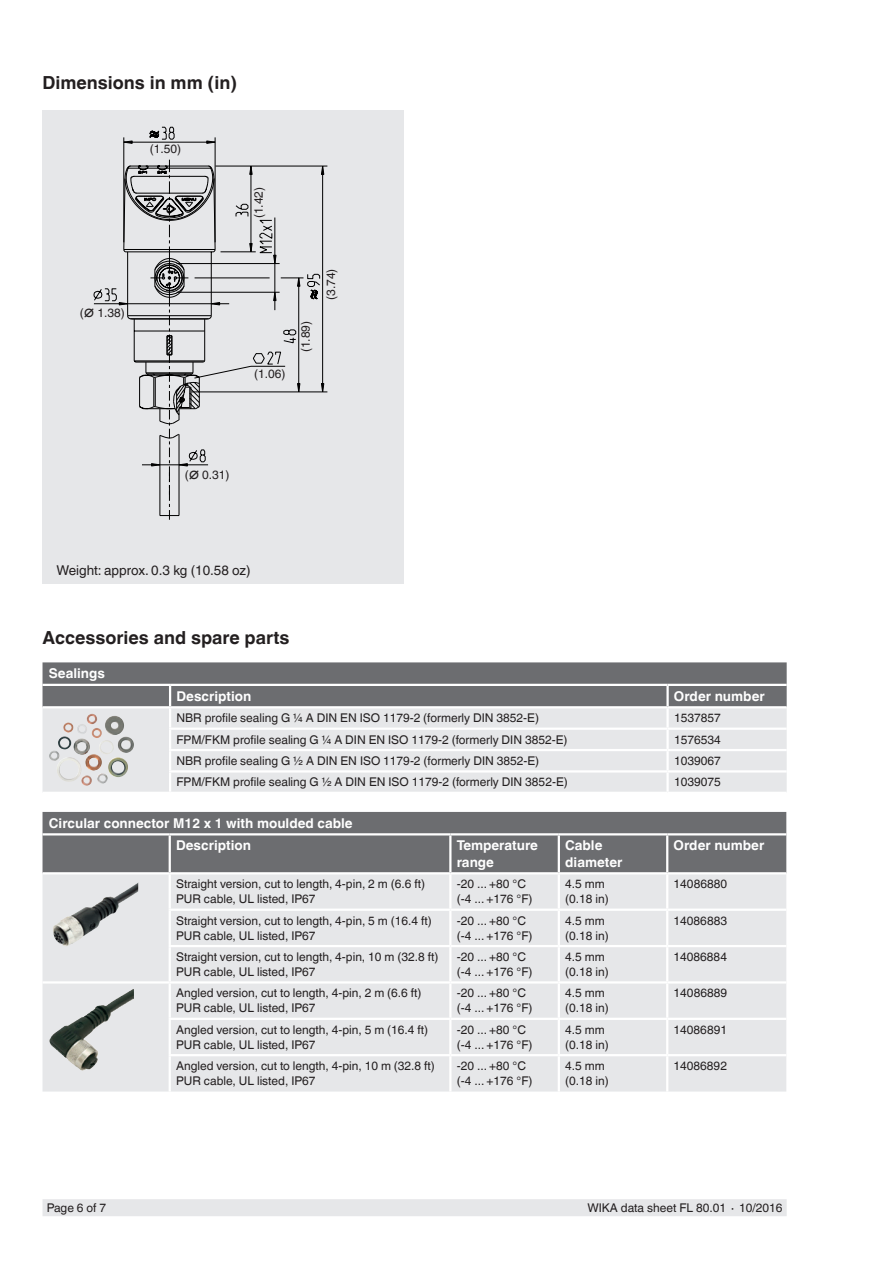
<style>
.page{position:relative;width:893px;height:1263px;background:#fff}
.page>*{position:absolute;margin:0;border:0;box-sizing:border-box;transform-origin:0 0}
.t1{font:700 18px "Helvetica World";color:#231f20}
.t2{font:700 13.5px/16.5px "Helvetica World";color:#fff}
.t3{font:13.5px "Helvetica World";color:#231f20}
.t4{font:12px/15px "Helvetica World";color:#231f20}
.s1{font-weight:700}
</style>
<div class="page">
<div style="left:43px;top:1199px;width:744px;height:17px;background:#e6e7e9"></div>
<div style="left:43px;top:110px;width:361px;height:474px;background:#e6e7e9"></div>
<div style="left:43px;top:770px;width:744px;height:22px;background:#e6e7e9"></div>
<svg style="left:43px;top:662px;width:744px;height:108px;background:#b6b7b9"></svg>
<hr style="left:668px;top:749px;width:119px;height:2px;background:#fff">
<hr style="left:666px;top:751px;width:3px;height:19px;background:#fff">
<hr style="left:169px;top:770px;width:499px;height:2px;background:#fff">
<hr style="left:169px;top:772px;width:2px;height:20px;background:#fff">
<hr style="left:668px;top:770px;width:119px;height:2px;background:#fff">
<hr style="left:666px;top:772px;width:3px;height:20px;background:#fff">
<img style="left:49px;top:714px;width:85px;height:56px">
<div style="left:43px;top:812px;width:743px;height:60px;background:#6c6d70"></div>
<div style="left:43px;top:874px;width:743px;height:217px;background:#e6e7e9"></div>
<hr style="left:43px;top:833px;width:127px;height:2px;background:#fff">
<hr style="left:170px;top:833px;width:280px;height:2px;background:#fff">
<hr style="left:169px;top:835px;width:2px;height:37px;background:#fff">
<hr style="left:450px;top:833px;width:109px;height:2px;background:#fff">
<hr style="left:449px;top:835px;width:2px;height:37px;background:#fff">
<hr style="left:559px;top:833px;width:108px;height:2px;background:#fff">
<hr style="left:558px;top:835px;width:2px;height:37px;background:#fff">
<hr style="left:667px;top:833px;width:119px;height:2px;background:#fff">
<hr style="left:666px;top:835px;width:2px;height:37px;background:#fff">
<hr style="left:169px;top:874px;width:2px;height:34px;background:#fff">
<hr style="left:449px;top:874px;width:2px;height:34px;background:#fff">
<hr style="left:558px;top:874px;width:2px;height:34px;background:#fff">
<hr style="left:666px;top:874px;width:2px;height:34px;background:#fff">
<hr style="left:169px;top:908px;width:281px;height:3px;background:#fff">
<hr style="left:169px;top:911px;width:2px;height:34px;background:#fff">
<hr style="left:450px;top:908px;width:109px;height:3px;background:#fff">
<hr style="left:449px;top:911px;width:2px;height:34px;background:#fff">
<hr style="left:559px;top:908px;width:108px;height:3px;background:#fff">
<hr style="left:558px;top:911px;width:2px;height:34px;background:#fff">
<hr style="left:667px;top:908px;width:119px;height:3px;background:#fff">
<hr style="left:666px;top:911px;width:2px;height:34px;background:#fff">
<hr style="left:169px;top:945px;width:281px;height:2px;background:#fff">
<hr style="left:169px;top:947px;width:2px;height:34px;background:#fff">
<hr style="left:450px;top:945px;width:109px;height:2px;background:#fff">
<hr style="left:449px;top:947px;width:2px;height:34px;background:#fff">
<hr style="left:559px;top:945px;width:108px;height:2px;background:#fff">
<hr style="left:558px;top:947px;width:2px;height:34px;background:#fff">
<hr style="left:667px;top:945px;width:119px;height:2px;background:#fff">
<hr style="left:666px;top:947px;width:2px;height:34px;background:#fff">
<hr style="left:43px;top:981px;width:127px;height:2px;background:#fff">
<hr style="left:170px;top:981px;width:280px;height:2px;background:#fff">
<hr style="left:169px;top:983px;width:2px;height:35px;background:#fff">
<hr style="left:450px;top:981px;width:109px;height:2px;background:#fff">
<hr style="left:449px;top:983px;width:2px;height:35px;background:#fff">
<hr style="left:559px;top:981px;width:108px;height:2px;background:#fff">
<hr style="left:558px;top:983px;width:2px;height:35px;background:#fff">
<hr style="left:667px;top:981px;width:119px;height:2px;background:#fff">
<hr style="left:666px;top:983px;width:2px;height:35px;background:#fff">
<hr style="left:169px;top:1018px;width:281px;height:2px;background:#fff">
<hr style="left:169px;top:1020px;width:2px;height:34px;background:#fff">
<hr style="left:450px;top:1018px;width:109px;height:2px;background:#fff">
<hr style="left:449px;top:1020px;width:2px;height:34px;background:#fff">
<hr style="left:559px;top:1018px;width:108px;height:2px;background:#fff">
<hr style="left:558px;top:1020px;width:2px;height:34px;background:#fff">
<hr style="left:667px;top:1018px;width:119px;height:2px;background:#fff">
<hr style="left:666px;top:1020px;width:2px;height:34px;background:#fff">
<hr style="left:169px;top:1054px;width:281px;height:2px;background:#fff">
<hr style="left:169px;top:1056px;width:2px;height:35px;background:#fff">
<hr style="left:450px;top:1054px;width:109px;height:2px;background:#fff">
<hr style="left:449px;top:1056px;width:2px;height:35px;background:#fff">
<hr style="left:559px;top:1054px;width:108px;height:2px;background:#fff">
<hr style="left:558px;top:1056px;width:2px;height:35px;background:#fff">
<hr style="left:667px;top:1054px;width:119px;height:2px;background:#fff">
<hr style="left:666px;top:1056px;width:2px;height:35px;background:#fff">
<svg style="left:49px;top:880px;width:89px;height:70px;background:#d1d2d2"></svg>
<img style="left:56px;top:882px;width:82px;height:42px">
<img style="left:61px;top:989px;width:71px;height:40px">
<svg style="left:93px;top:127px;width:123px;height:393px"></svg>
<svg style="left:159px;top:459px;width:57px;height:57px"></svg>
<svg style="left:123px;top:160px;width:33px;height:249px"></svg>
<svg style="left:156px;top:160px;width:172px;height:299px"></svg>
<h1 class="t1" style="left:43px;top:72px;width:196px">Dimensions in mm (in)</h1>
<p class="t4" style="left:150px;top:142px;width:33px">(1.50)</p>
<p class="t4" style="left:80px;top:306px;width:46px">(<span class="s1">∅</span> 1.38)</p>
<p class="t4" style="left:251px;top:218px;width:33px;rotate:-90deg">(1.42)</p>
<p class="t4" style="left:254px;top:366px;width:33px">(1.06)</p>
<p class="t4" style="left:298px;top:352px;width:33px;rotate:-90deg">(1.89)</p>
<p class="t4" style="left:324px;top:300px;width:33px;rotate:-90deg">(3.74)</p>
<p class="t4" style="left:185px;top:467px;width:46px">(<span class="s1">∅</span> 0.31)</p>
<p class="t3" style="left:56px;top:563px;width:196px">Weight: approx. 0.3 kg (10.58 oz)</p>
<h1 class="t1" style="left:43px;top:628px;width:248px">Accessories and spare parts</h1>
<p class="t2" style="left:49px;top:665px;width:58px">Sealings</p>
<p class="t2" style="left:176px;top:688px;width:76px">Description</p>
<p class="t2" style="left:674px;top:688px;width:92px">Order number</p>
<p class="t4" style="left:176px;top:711px;width:364px">NBR profile sealing G ¼ A DIN EN ISO 1179-2 (formerly DIN 3852-E)</p>
<p class="t4" style="left:674px;top:711px;width:48px">1537857</p>
<p class="t4" style="left:176px;top:732px;width:393px">FPM/FKM profile sealing G ¼ A DIN EN ISO 1179-2 (formerly DIN 3852-E)</p>
<p class="t4" style="left:674px;top:732px;width:48px">1576534</p>
<p class="t4" style="left:176px;top:753px;width:364px">NBR profile sealing G ½ A DIN EN ISO 1179-2 (formerly DIN 3852-E)</p>
<p class="t4" style="left:674px;top:753px;width:48px">1039067</p>
<p class="t4" style="left:176px;top:775px;width:393px">FPM/FKM profile sealing G ½ A DIN EN ISO 1179-2 (formerly DIN 3852-E)</p>
<p class="t4" style="left:674px;top:775px;width:48px">1039075</p>
<p class="t2" style="left:176px;top:812px;width:178px;line-height:22.5px;text-indent:-127px">Circular connector M12 x 1 with moulded cable<br>Description</p>
<p class="t2" style="left:457px;top:837px;width:83px">Temperature range</p>
<p class="t2" style="left:565px;top:837px;width:59px">Cable diameter</p>
<p class="t2" style="left:674px;top:837px;width:92px">Order number</p>
<p class="t4" style="left:176px;top:877px;width:250px">Straight version, cut to length, 4-pin, 2 m (6.6 ft)<br>PUR cable, UL listed, IP67</p>
<p class="t4" style="left:457px;top:877px;width:77px">-20 ... +80 °C (-4 ... +176 °F)</p>
<p class="t4" style="left:565px;top:877px;width:45px">4.5 mm (0.18 in)</p>
<p class="t4" style="left:674px;top:877px;width:55px">14086880</p>
<p class="t4" style="left:176px;top:913px;width:257px">Straight version, cut to length, 4-pin, 5 m (16.4 ft)<br>PUR cable, UL listed, IP67</p>
<p class="t4" style="left:457px;top:913px;width:77px">-20 ... +80 °C (-4 ... +176 °F)</p>
<p class="t4" style="left:565px;top:913px;width:45px">4.5 mm (0.18 in)</p>
<p class="t4" style="left:674px;top:913px;width:55px">14086883</p>
<p class="t4" style="left:176px;top:949px;width:264px">Straight version, cut to length, 4-pin, 10 m (32.8 ft)<br>PUR cable, UL listed, IP67</p>
<p class="t4" style="left:457px;top:949px;width:77px">-20 ... +80 °C (-4 ... +176 °F)</p>
<p class="t4" style="left:565px;top:949px;width:45px">4.5 mm (0.18 in)</p>
<p class="t4" style="left:674px;top:949px;width:55px">14086884</p>
<p class="t4" style="left:176px;top:986px;width:247px">Angled version, cut to length, 4-pin, 2 m (6.6 ft)<br>PUR cable, UL listed, IP67</p>
<p class="t4" style="left:457px;top:986px;width:77px">-20 ... +80 °C (-4 ... +176 °F)</p>
<p class="t4" style="left:565px;top:986px;width:45px">4.5 mm (0.18 in)</p>
<p class="t4" style="left:674px;top:986px;width:55px">14086889</p>
<p class="t4" style="left:176px;top:1022px;width:254px">Angled version, cut to length, 4-pin, 5 m (16.4 ft)<br>PUR cable, UL listed, IP67</p>
<p class="t4" style="left:457px;top:1022px;width:77px">-20 ... +80 °C (-4 ... +176 °F)</p>
<p class="t4" style="left:565px;top:1022px;width:45px">4.5 mm (0.18 in)</p>
<p class="t4" style="left:674px;top:1022px;width:55px">14086891</p>
<p class="t4" style="left:176px;top:1058px;width:260px">Angled version, cut to length, 4-pin, 10 m (32.8 ft)<br>PUR cable, UL listed, IP67</p>
<p class="t4" style="left:457px;top:1058px;width:77px">-20 ... +80 °C (-4 ... +176 °F)</p>
<p class="t4" style="left:565px;top:1058px;width:45px">4.5 mm (0.18 in)</p>
<p class="t4" style="left:674px;top:1058px;width:55px">14086892</p>
<p class="t4" style="left:47px;top:1200px;width:61px">Page 6 of 7</p>
<p class="t4" style="left:587px;top:1200px;width:197px">WIKA data sheet FL 80.01 ∙ 10/2016</p>
</div>
